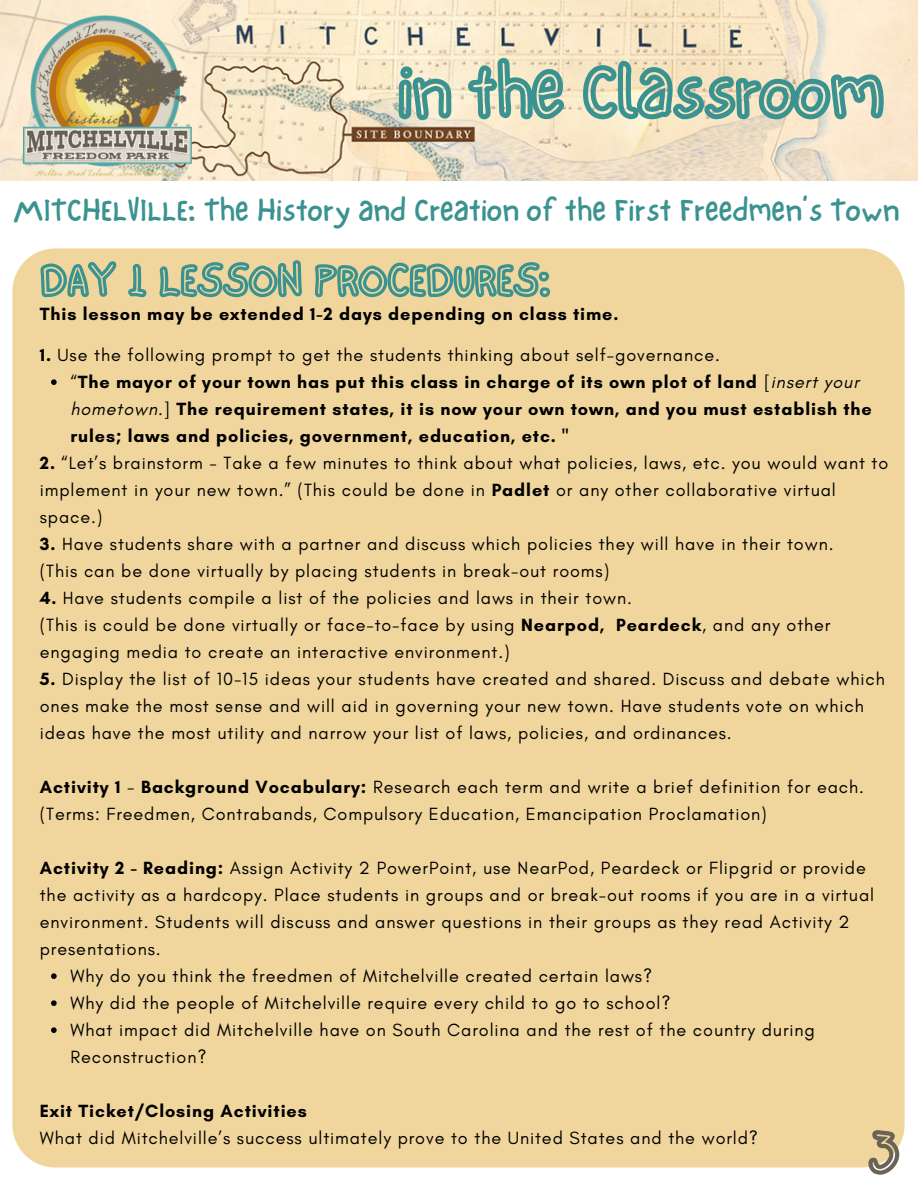
<style>
.page{position:relative;width:918px;height:1188px;background:#fff}
.page>*{position:absolute;margin:0;border:0;box-sizing:border-box;transform-origin:0 0}
.t1{font:31.95px "NF One Little Font Regular";color:#3a9390}
.t2{font:18px/27px "Glacial Indifference";letter-spacing:.05em;color:#000}
.t3{font:700 18px/27px "Glacial Indifference";letter-spacing:.05em;color:#000}
.s1{font-weight:700}
.s2{font-weight:400}
.s3{font-weight:400;font-style:italic}
</style>
<div class="page">
<img style="left:0;top:0;width:918px;height:181px">
<img style="left:23px;top:16px;width:169px;height:162px">
<svg style="left:395px;top:0;width:491px;height:181px;background:#ddd9bf"></svg>
<div style="left:12px;top:248px;width:893px;height:920px;background:#f0d69c"></div>
<svg style="left:51px;top:973px;width:6px;height:6px"></svg>
<svg style="left:51px;top:1000px;width:6px;height:6px"></svg>
<svg style="left:51px;top:1027px;width:6px;height:6px"></svg>
<svg style="left:866px;top:1127px;width:36px;height:48px;background:#bfb192"></svg>
<svg style="left:39px;top:30px;width:514px;height:432px"></svg>
<h1 class="t1" style="left:13px;top:191px;width:888px">MITCHELVILLE: The History and Creation of the First Freedmen’s Town</h1>
<p class="t3" style="left:40px;top:300px;width:580px">This lesson may be extended 1-2 days depending on class time.</p>
<p class="t2" style="left:40px;top:342px;width:682px"><span class="s1">1.</span> Use the following prompt to get the students thinking about self-governance.</p>
<p class="t3" style="left:70px;top:369px;width:803px"><span class="s2">“</span>The mayor of your town has put this class in charge of its own plot of land <span class="s2">[</span><span class="s3">insert your hometown.</span><span class="s2">]</span> The requirement states, it is now your own town, and you must establish the rules; laws and policies, government, education, etc. "</p>
<p class="t2" style="left:40px;top:450px;width:850px"><span class="s1">2.</span> “Let’s brainstorm - Take a few minutes to think about what policies, laws, etc. you would want to implement in your new town.” (This could be done in <span class="s1">Padlet</span> or any other collaborative virtual space.)</p>
<p class="t2" style="left:40px;top:531px;width:795px"><span class="s1">3.</span> Have students share with a partner and discuss which policies they will have in their town. (This can be done virtually by placing students in break-out rooms)</p>
<p class="t2" style="left:40px;top:585px;width:792px"><span class="s1">4.</span> Have students compile a list of the policies and laws in their town.<br>(This is could be done virtually or face-to-face by using <span class="s1">Nearpod, Peardeck</span>, and any other engaging media to create an interactive environment.)</p>
<p class="t2" style="left:40px;top:666px;width:847px"><span class="s1">5.</span> Display the list of 10-15 ideas your students have created and shared. Discuss and debate which ones make the most sense and will aid in governing your new town. Have students vote on which ideas have the most utility and narrow your list of laws, policies, and ordinances.</p>
<p class="t2" style="left:40px;top:774px;width:826px"><span class="s1">Activity 1</span> - <span class="s1">Background Vocabulary:</span> Research each term and write a brief definition for each. (Terms: Freedmen, Contrabands, Compulsory Education, Emancipation Proclamation)</p>
<p class="t2" style="left:40px;top:855px;width:836px"><span class="s1">Activity 2 - Reading:</span> Assign Activity 2 PowerPoint, use NearPod, Peardeck or Flipgrid or provide the activity as a hardcopy. Place students in groups and or break-out rooms if you are in a virtual environment. Students will discuss and answer questions in their groups as they read Activity 2 presentations.</p>
<p class="t2" style="left:70px;top:963px;width:746px">Why do you think the freedmen of Mitchelville created certain laws?<br>Why did the people of Mitchelville require every child to go to school?<br>What impact did Mitchelville have on South Carolina and the rest of the country during Reconstruction?</p>
<p class="t3" style="left:40px;top:1098px;width:269px">Exit Ticket/Closing Activities</p>
<p class="t2" style="left:40px;top:1125px;width:720px">What did Mitchelville’s success ultimately prove to the United States and the world?</p>
</div>
